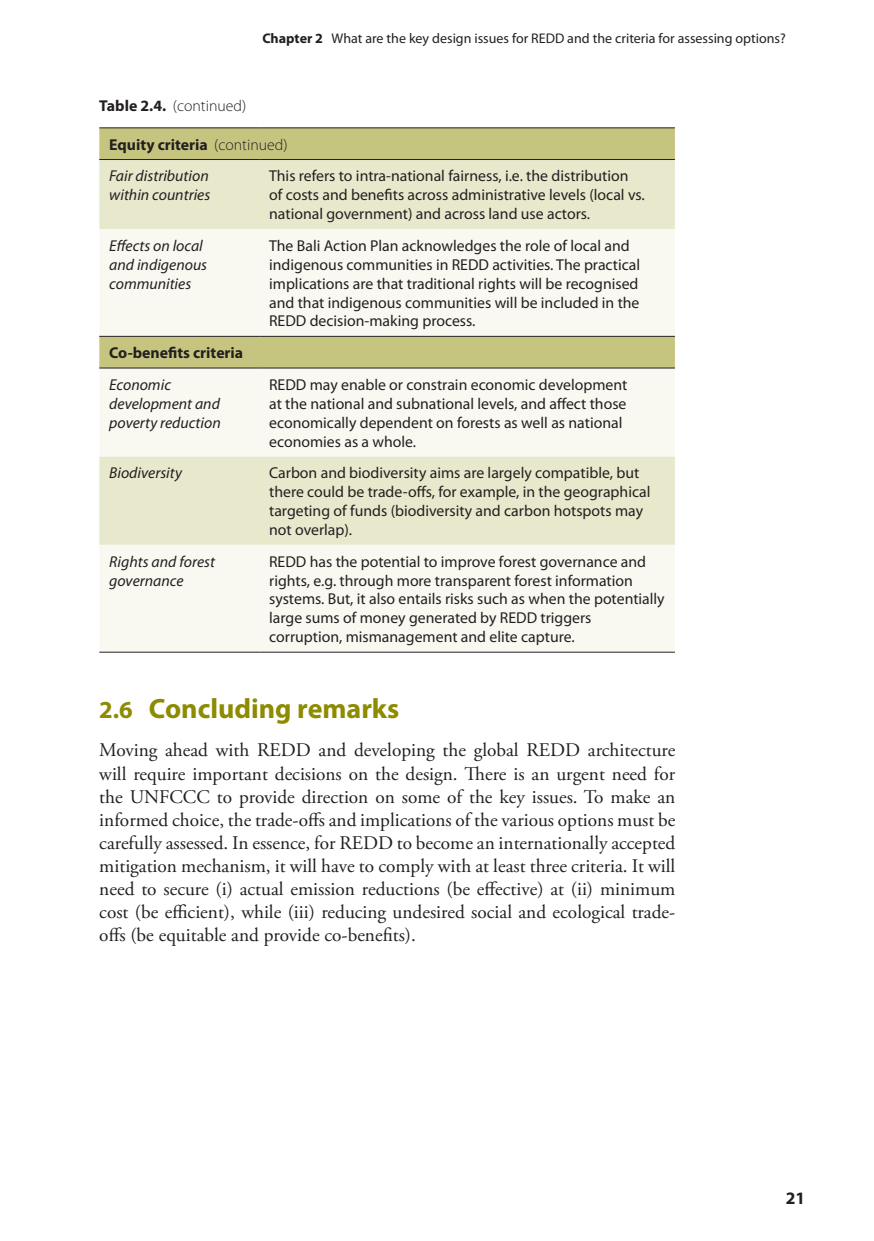
<style>
.page{position:relative;width:874px;height:1241px;background:#fff}
.page>*{position:absolute;margin:0;border:0;box-sizing:border-box;transform-origin:0 0}
.t1{font:700 28px "Myriad Pro";color:#8d8b00}
.t2{font:19.25px/23.1px "Adobe Garamond Pro";color:#231f20;text-align:justify}
.t3{font:700 17.5px "Myriad Pro";color:#231f20}
.t4{font:15.75px/18.9px "Myriad Pro";color:#231f20}
.t5{font:italic 15.75px/18.9px "Myriad Pro";color:#231f20}
.t6{font:300 15.75px "Myriad Pro";color:#231f20}
.t7{font:700 15.75px "Myriad Pro";color:#231f20}
.t8{font:14px "Myriad Pro";color:#231f20}
.s1{font-weight:700}
.s2{font-weight:700;font-style:normal}
.s3{font-weight:300;font-style:normal}
.s4{font-size:24.5px}
</style>
<div class="page">
<div style="left:99px;top:128px;width:575px;height:31px;background:#c6c580"></div>
<div style="left:99px;top:160px;width:575px;height:69px;background:#e8e8cc"></div>
<svg style="left:99px;top:229px;width:575px;height:422px;fill:#f9f9f2"></svg>
<hr style="left:99px;top:651px;width:160px;height:1px;background:#231f20">
<hr style="left:259px;top:651px;width:415px;height:1px;background:#231f20">
<hr style="left:99px;top:336px;width:160px;height:1px;background:#231f20">
<hr style="left:259px;top:336px;width:415px;height:1px;background:#231f20">
<hr style="left:99px;top:367px;width:160px;height:1px;background:#231f20">
<hr style="left:259px;top:367px;width:415px;height:1px;background:#231f20">
<hr style="left:99px;top:127px;width:160px;height:1px;background:#231f20">
<hr style="left:259px;top:127px;width:415px;height:1px;background:#231f20">
<hr style="left:99px;top:159px;width:160px;height:1px;background:#231f20">
<hr style="left:259px;top:159px;width:415px;height:1px;background:#231f20">
<p class="t8" style="left:262px;top:29px;width:524px"><span class="s1">Chapter 2</span> What are the key design issues for REDD and the criteria for assessing options?</p>
<p class="t6" style="left:99px;top:96px;width:148px"><span class="s1">Table 2.4.</span> (continued)</p>
<p class="t5" style="left:109px;top:128px;width:180px;line-height:31.7px"><span class="s2">Equity criteria</span> <span class="s3">(continued)<br></span>Fair distribution</p>
<p class="t5" style="left:109px;top:185px;width:102px">within countries</p>
<p class="t4" style="left:269px;top:166px;width:377px">This refers to intra-national fairness, i.e. the distribution of costs and benefits across administrative levels (local vs. national government) and across land use actors.</p>
<p class="t5" style="left:109px;top:236px;width:99px">Effects on local and indigenous communities</p>
<p class="t4" style="left:269px;top:236px;width:372px">The Bali Action Plan acknowledges the role of local and indigenous communities in REDD activities. The practical implications are that traditional rights will be recognised and that indigenous communities will be included in the REDD decision-making process.</p>
<p class="t7" style="left:109px;top:342px;width:135px">Co-benefits criteria</p>
<p class="t5" style="left:109px;top:375px;width:113px">Economic development and poverty reduction</p>
<p class="t4" style="left:269px;top:375px;width:359px">REDD may enable or constrain economic development at the national and subnational levels, and affect those economically dependent on forests as well as national economies as a whole.</p>
<p class="t5" style="left:109px;top:463px;width:74px">Biodiversity</p>
<p class="t4" style="left:269px;top:463px;width:382px">Carbon and biodiversity aims are largely compatible, but there could be trade-offs, for example, in the geographical targeting of funds (biodiversity and carbon hotspots may not overlap).</p>
<p class="t5" style="left:109px;top:551px;width:107px">Rights and forest governance</p>
<p class="t4" style="left:269px;top:551px;width:397px">REDD has the potential to improve forest governance and rights, e.g. through more transparent forest information systems. But, it also entails risks such as when the potentially large sums of money generated by REDD triggers corruption, mismanagement and elite capture.</p>
<h1 class="t1" style="left:99px;top:690px;width:301px"><span class="s4">2.6</span> Concluding remarks</h1>
<p class="t2" style="left:99px;top:739px;width:577px">Moving ahead with REDD and developing the global REDD architecture will require important decisions on the design. There is an urgent need for the UNFCCC to provide direction on some of the key issues. To make an informed choice, the trade-offs and implications of the various options must be carefully assessed. In essence, for REDD to become an internationally accepted mitigation mechanism, it will have to comply with at least three criteria. It will need to secure (i) actual emission reductions (be effective) at (ii) minimum cost (be efficient), while (iii) reducing undesired social and ecological trade&shy;offs (be equitable and provide co-benefits).</p>
<p class="t3" style="left:785px;top:1186px;width:21px">21</p>
</div>
